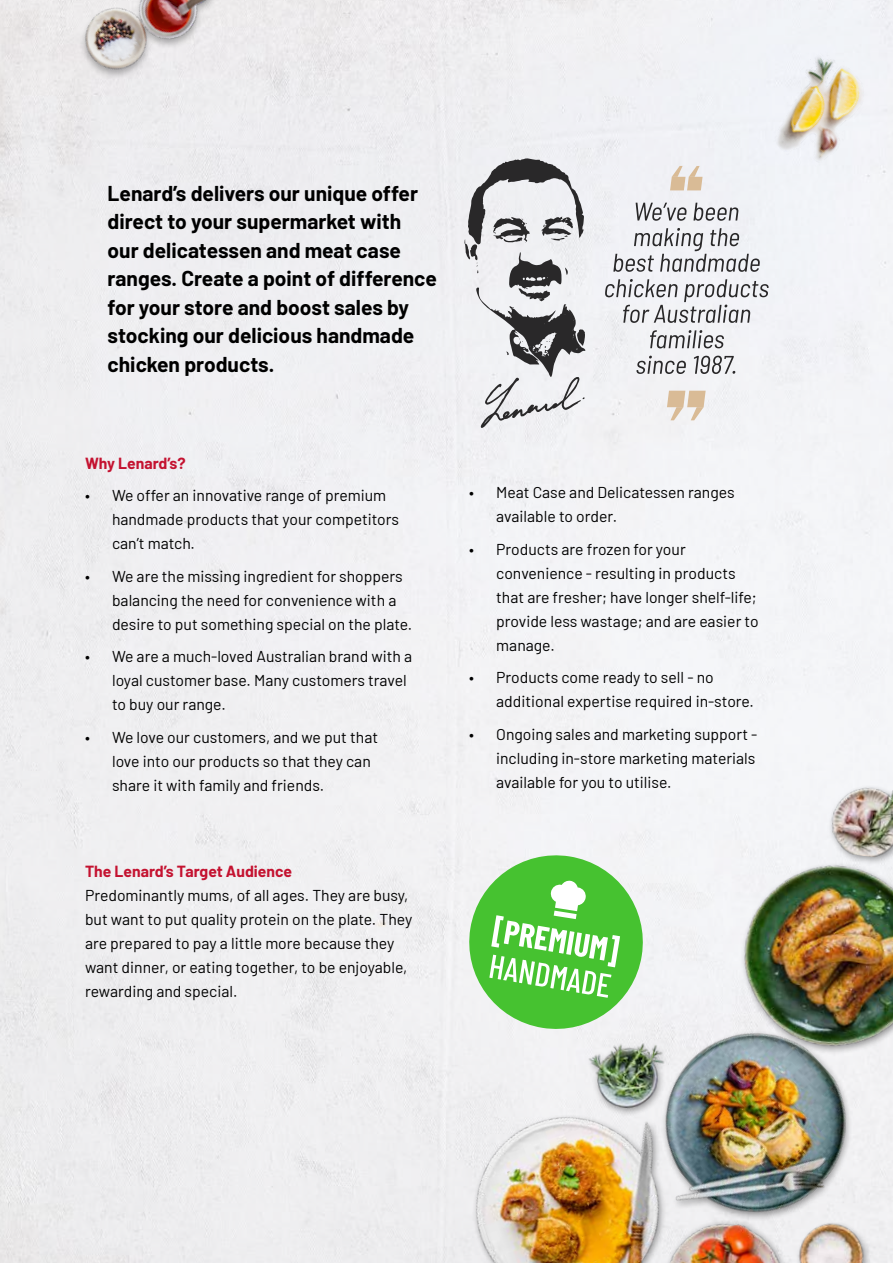
<style>
.page{position:relative;width:893px;height:1263px;background:#f0f0f2}
.page>*{position:absolute;margin:0;border:0;box-sizing:border-box;transform-origin:0 0}
.t1{font:700 21px/28.5px "Barlow";color:#000}
.t2{font:15.75px/24px "Barlow";color:#000}
.t3{font:700 15.75px "Barlow";color:#c41230}
</style>
<div class="page">
<svg style="left:464px;top:158px;width:121px;height:270px"></svg>
<svg style="left:670px;top:166px;width:32px;height:24px"></svg>
<svg style="left:667px;top:391px;width:39px;height:29px"></svg>
<svg style="left:636px;top:356px;width:99px;height:18px"></svg>
<svg style="left:650px;top:330px;width:74px;height:18px"></svg>
<svg style="left:605px;top:279px;width:164px;height:44px"></svg>
<svg style="left:613px;top:228px;width:147px;height:44px"></svg>
<svg style="left:636px;top:203px;width:102px;height:18px"></svg>
<img style="left:443px;top:1080px;width:162px;height:183px">
<img style="left:717px;top:838px;width:176px;height:227px">
<img style="left:581px;top:1035px;width:24px;height:80px">
<img style="left:749px;top:42px;width:140px;height:140px">
<div style="left:79px;top:0;width:139px;height:80px;background:#edebec"></div>
<img style="left:70px;top:0;width:142px;height:100px">
<img style="left:605px;top:993px;width:286px;height:270px">
<div style="left:827px;top:784px;width:66px;height:82px;background:#000;opacity:.4"></div>
<img style="left:826px;top:781px;width:67px;height:78px">
<div style="left:662px;top:1219px;width:128px;height:44px;background:#f0f0f1"></div>
<img style="left:650px;top:1203px;width:137px;height:60px">
<img style="left:791px;top:1211px;width:86px;height:52px">
<svg style="left:463px;top:849px;width:186px;height:186px"></svg>
<h1 class="t1" style="left:108px;top:177px;width:331px">Lenard’s delivers our unique offer direct to your supermarket with our delicatessen and meat case ranges. Create a point of difference for your store and boost sales by stocking our delicious handmade chicken products.</h1>
<p class="t3" style="left:85px;top:451px;width:102px">Why Lenard’s?</p>
<p class="t2" style="left:112px;top:482px;width:289px;text-indent:-27px">• We offer an innovative range of premium handmade products that your competitors can’t match.</p>
<p class="t2" style="left:112px;top:563px;width:302px;text-indent:-27px">• We are the missing ingredient for shoppers balancing the need for convenience with a desire to put something special on the plate.</p>
<p class="t2" style="left:112px;top:643px;width:302px;text-indent:-27px">• We are a much-loved Australian brand with a loyal customer base. Many customers travel to buy our range.</p>
<p class="t2" style="left:112px;top:724px;width:268px;text-indent:-27px">• We love our customers, and we put that love into our products so that they can share it with family and friends.</p>
<p class="t3" style="left:85px;top:859px;width:209px">The Lenard’s Target Audience</p>
<p class="t2" style="left:85px;top:882px;width:329px">Predominantly mums, of all ages. They are busy, but want to put quality protein on the plate. They are prepared to pay a little more because they want dinner, or eating together, to be enjoyable, rewarding and special.</p>
<p class="t2" style="left:496px;top:479px;width:240px;text-indent:-27px">• Meat Case and Delicatessen ranges available to order.</p>
<p class="t2" style="left:496px;top:536px;width:264px;text-indent:-27px">• Products are frozen for your convenience - resulting in products that are fresher; have longer shelf-life; provide less wastage; and are easier to manage.</p>
<p class="t2" style="left:496px;top:664px;width:259px;text-indent:-27px">• Products come ready to sell - no additional expertise required in-store.</p>
<p class="t2" style="left:496px;top:721px;width:263px;text-indent:-27px">• Ongoing sales and marketing support - including in-store marketing materials available for you to utilise.</p>
</div>
